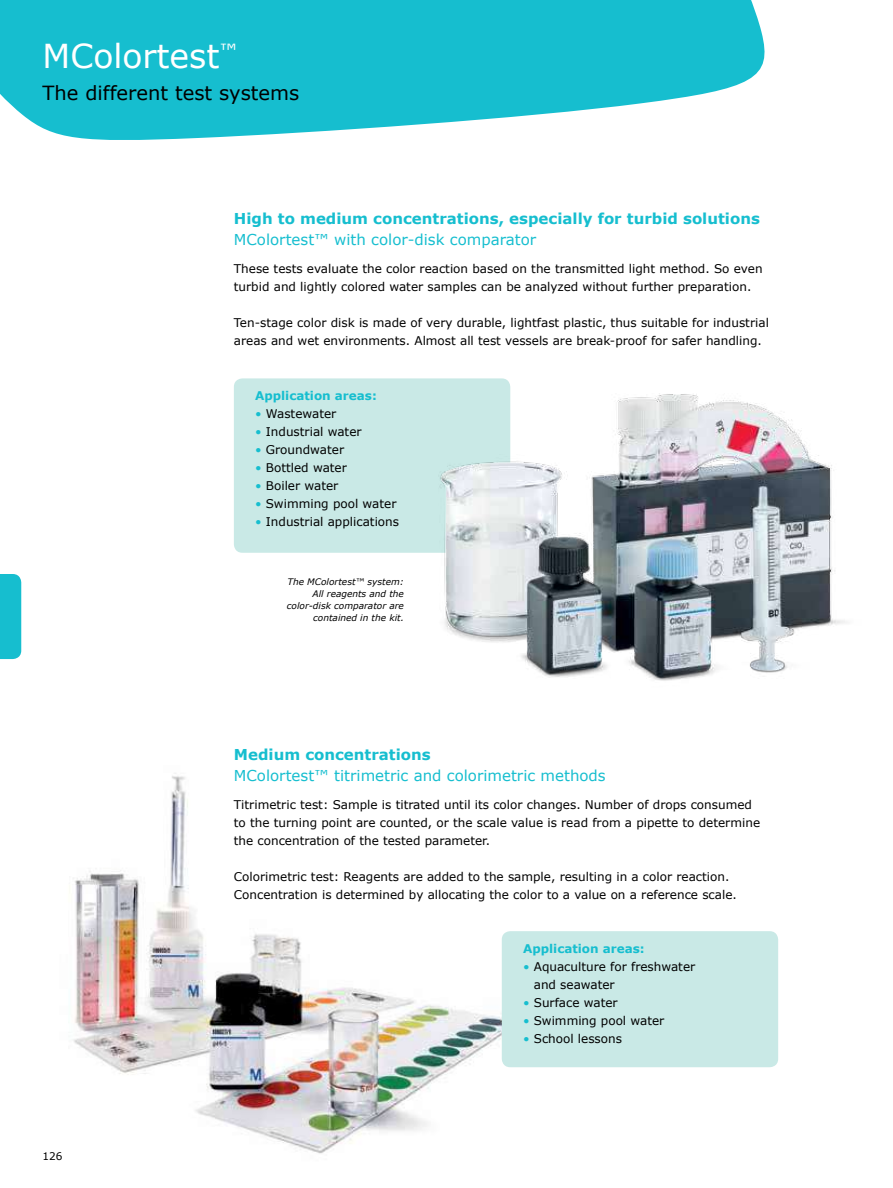
<style>
.page{position:relative;width:893px;height:1188px;background:#fff}
.page>*{position:absolute;margin:0;border:0;box-sizing:border-box;transform-origin:0 0}
.t1{font:33px "Verdana";color:#fff}
.t2{font:19.5px "Verdana";color:#000}
.t3{font:15px "Verdana";color:#16becf}
.t4{font:700 15px "Verdana";color:#16becf}
.t5{font:12px/18px "Verdana";color:#000}
.t6{font:700 12px "Verdana";color:#16becf}
.t7{font:10.5px "Verdana";color:#000}
.t8{font:italic 9px/12px "Verdana";color:#000;text-align:right}
.s1{color:#16becf}
</style>
<div class="page">
<svg style="left:0;top:0;width:765px;height:140px;background:#37c7d5"></svg>
<img style="left:73px;top:773px;width:467px;height:381px">
<div style="left:234px;top:378px;width:276px;height:175px;background:#c9e9e6;border-radius:9px"></div>
<div style="left:502px;top:931px;width:276px;height:136px;background:#c9e9e6;border-radius:9px"></div>
<img style="left:370px;top:378px;width:477px;height:303px">
<div style="left:0;top:574px;width:21px;height:85px;background:#16becf"></div>
<h1 class="t1" style="left:43px;top:33px;width:196px">MColortest<sup>™</sup></h1>
<h2 class="t2" style="left:43px;top:79px;width:258px">The different test systems</h2>
<p class="t4" style="left:234px;top:208px;width:528px">High to medium concentrations, especially for turbid solutions</p>
<p class="t3" style="left:234px;top:229px;width:304px">MColortest™ with color-disk comparator</p>
<p class="t5" style="left:234px;top:259px;width:530px">These tests evaluate the color reaction based on the transmitted light method. So even turbid and lightly colored water samples can be analyzed without further preparation.</p>
<p class="t5" style="left:234px;top:313px;width:537px">Ten-stage color disk is made of very durable, lightfast plastic, thus suitable for industrial areas and wet environments. Almost all test vessels are break-proof for safer handling.</p>
<p class="t6" style="left:255px;top:387px;width:123px">Application areas:</p>
<p class="t5" style="left:255px;top:405px;width:83px"><span class="s1">•</span> Wastewater</p>
<p class="t5" style="left:255px;top:423px;width:108px"><span class="s1">•</span> Industrial water</p>
<p class="t5" style="left:255px;top:441px;width:91px"><span class="s1">•</span> Groundwater</p>
<p class="t5" style="left:255px;top:459px;width:93px"><span class="s1">•</span> Bottled water</p>
<p class="t5" style="left:255px;top:477px;width:85px"><span class="s1">•</span> Boiler water</p>
<p class="t5" style="left:255px;top:495px;width:143px"><span class="s1">•</span> Swimming pool water</p>
<p class="t5" style="left:255px;top:513px;width:145px"><span class="s1">•</span> Industrial applications</p>
<p class="t8" style="left:287px;top:576px;width:119px">The MColortest™ system:<br>All reagents and the color-disk comparator are contained in the kit.</p>
<p class="t4" style="left:234px;top:744px;width:198px">Medium concentrations</p>
<p class="t3" style="left:234px;top:765px;width:373px">MColortest™ titrimetric and colorimetric methods</p>
<p class="t5" style="left:234px;top:795px;width:528px">Titrimetric test: Sample is titrated until its color changes. Number of drops consumed to the turning point are counted, or the scale value is read from a pipette to determine the concentration of the tested parameter.</p>
<p class="t5" style="left:234px;top:867px;width:504px">Colorimetric test: Reagents are added to the sample, resulting in a color reaction.<br>Concentration is determined by allocating the color to a value on a reference scale.</p>
<p class="t7" style="left:43px;top:1149px;width:22px">126</p>
<p class="t6" style="left:523px;top:940px;width:123px">Application areas:</p>
<p class="t5" style="left:534px;top:958px;width:163px;text-indent:-11px"><span class="s1">•</span> Aquaculture for freshwater and seawater</p>
<p class="t5" style="left:523px;top:994px;width:96px"><span class="s1">•</span> Surface water</p>
<p class="t5" style="left:523px;top:1012px;width:143px"><span class="s1">•</span> Swimming pool water</p>
<p class="t5" style="left:523px;top:1030px;width:100px"><span class="s1">•</span> School lessons</p>
</div>
